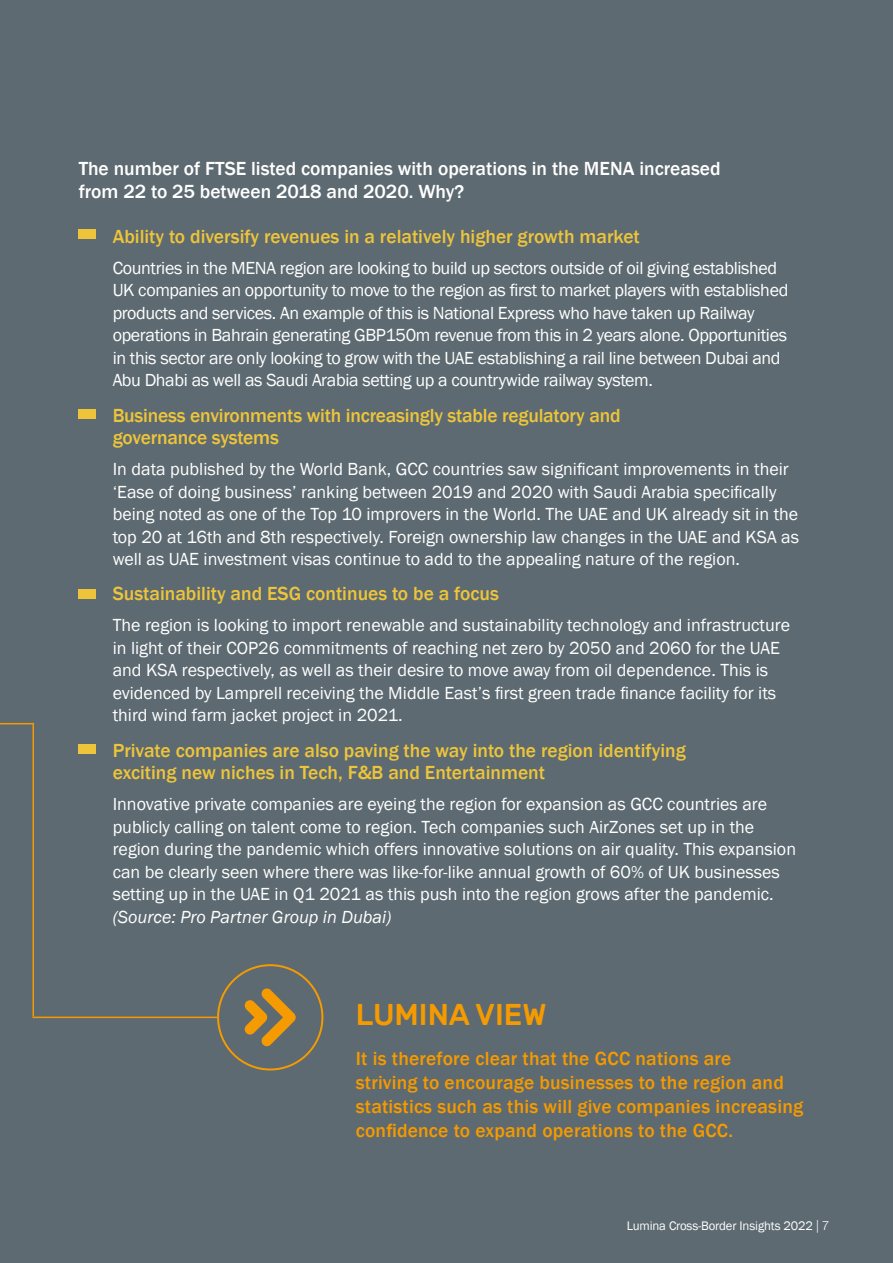
<style>
.page{position:relative;width:893px;height:1263px;background:#5d6a71}
.page>*{position:absolute;margin:0;border:0;box-sizing:border-box;transform-origin:0 0}
.t1{font:500 30px "Rubik";color:#f59a00}
.t2{font:500 19.5px/22.5px "Franklin Gothic";color:#eec53a}
.t3{font:500 19.5px/24px "Franklin Gothic";letter-spacing:.01em;color:#f59a00}
.t4{font:500 19.5px/22.5px "Franklin Gothic";color:#fff}
.t5{font:18px/22.5px "Franklin Gothic";color:#fff}
.t6{font:18px/22.5px "Franklin Gothic";letter-spacing:-.02em;color:#fff}
.t7{font:italic 18px "Franklin Gothic";color:#fff}
.t8{font:12.75px "Franklin Gothic";letter-spacing:-.01em;color:#fff}
.s1{font-family:"Helvetica Neue LT Std";font-weight:300}
</style>
<div class="page">
<hr style="left:33px;top:1016px;width:184px;height:2px;background:#f59a00">
<svg style="left:217px;top:964px;width:106px;height:106px"></svg>
<div style="left:79px;top:229px;width:17px;height:10px;background:#eec53a"></div>
<div style="left:79px;top:409px;width:17px;height:10px;background:#eec53a"></div>
<div style="left:79px;top:589px;width:17px;height:10px;background:#eec53a"></div>
<div style="left:79px;top:744px;width:17px;height:10px;background:#eec53a"></div>
<hr style="left:33px;top:723px;width:1px;height:293px;background:#f59a00">
<hr style="left:0;top:723px;width:34px;height:1px;background:#f59a00">
<p class="t4" style="left:79px;top:158px;width:643px">The number of FTSE listed companies with operations in the MENA increased from 22 to 25 between 2018 and 2020. Why?</p>
<p class="t2" style="left:113px;top:225px;width:529px">Ability to diversify revenues in a relatively higher growth market</p>
<p class="t6" style="left:113px;top:257px;width:677px">Countries in the MENA region are looking to build up sectors outside of oil giving established UK companies an opportunity to move to the region as first to market players with established products and services. An example of this is National Express who have taken up Railway operations in Bahrain generating GBP150m revenue from this in 2 years alone. Opportunities in this sector are only looking to grow with the UAE establishing a rail line between Dubai and Abu Dhabi as well as Saudi Arabia setting up a countrywide railway system.</p>
<p class="t2" style="left:113px;top:404px;width:509px">Business environments with increasingly stable regulatory and governance systems</p>
<p class="t5" style="left:113px;top:458px;width:688px">In data published by the World Bank, GCC countries saw significant improvements in their ‘Ease of doing business’ ranking between 2019 and 2020 with Saudi Arabia specifically being noted as one of the Top 10 improvers in the World. The UAE and UK already sit in the top 20 at 16th and 8th respectively. Foreign ownership law changes in the UAE and KSA as well as UAE investment visas continue to add to the appealing nature of the region.</p>
<p class="t2" style="left:113px;top:583px;width:388px">Sustainability and ESG continues to be a focus</p>
<p class="t5" style="left:113px;top:614px;width:679px">The region is looking to import renewable and sustainability technology and infrastructure in light of their COP26 commitments of reaching net zero by 2050 and 2060 for the UAE and KSA respectively, as well as their desire to move away from oil dependence. This is evidenced by Lamprell receiving the Middle East’s first green trade finance facility for its third wind farm jacket project in 2021.</p>
<p class="t2" style="left:113px;top:739px;width:575px">Private companies are also paving the way into the region identifying exciting new niches in Tech, F&amp;B and Entertainment</p>
<p class="t5" style="left:113px;top:793px;width:685px">Innovative private companies are eyeing the region for expansion as GCC countries are publicly calling on talent come to region. Tech companies such AirZones set up in the region during the pandemic which offers innovative solutions on air quality. This expansion can be clearly seen where there was like-for-like annual growth of 60% of UK businesses setting up in the UAE in Q1 2021 as this push into the region grows after the pandemic.</p>
<p class="t7" style="left:113px;top:905px;width:280px">(Source: Pro Partner Group in Dubai)</p>
<h1 class="t1" style="left:356px;top:997px;width:192px">LUMINA VIEW</h1>
<p class="t3" style="left:356px;top:1047px;width:449px">It is therefore clear that the GCC nations are<br>striving to encourage businesses to the region and statistics such as this will give companies increasing confidence to expand operations to the GCC.</p>
<p class="t8" style="left:627px;top:1217px;width:204px">Lumina Cross-Border Insights 2022 <span class="s1">| 7</span></p>
</div>
